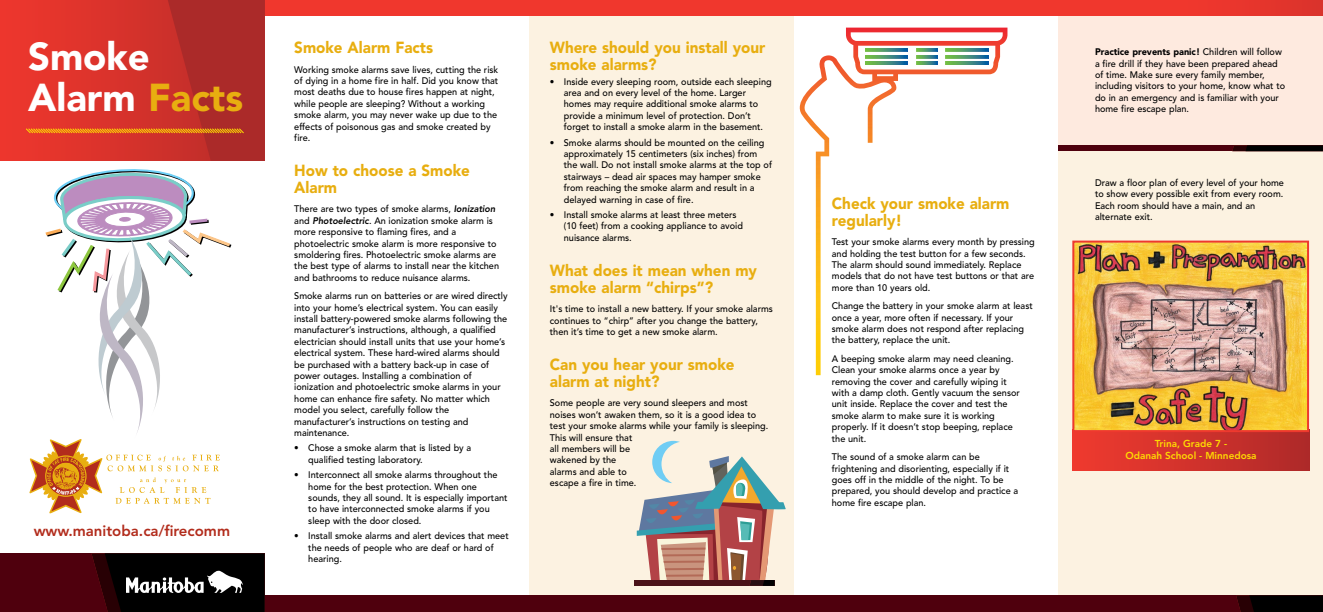
<style>
.page{position:relative;width:1323px;height:612px;background:#fff}
.page>*{position:absolute;margin:0;border:0;box-sizing:border-box;transform-origin:0 0}
.t1{font:900 38.6px/40.5px "Avenir LT Std";color:#fff}
.Subheads{font:900 16px/17px "Avenir LT Std";color:#e8ae10;scale:.95 1}
.t2{font:800 15px "Avenir LT Std";color:#b22c1c}
.t3{font:800 10px/12px "Avenir LT Std";color:#fedb02;text-align:center}
.Body_Copy{font:500 9.5px/11.4px "Avenir LT Std";color:#000;scale:.96 1}
.Body_Copy__after_sub{font:500 9.5px/11.4px "Avenir LT Std";color:#000;scale:.96 1}
.Bullets{font:500 9.5px/11.4px "Avenir LT Std";color:#000;scale:.96 1}
.s1{color:#e8ae10}
.s2{font-weight:900}
.s3{font-weight:800;font-style:italic}
</style>
<div class="page">
<div style="left:1058px;top:150px;width:265px;height:448px;background:#fcf2e1"></div>
<div style="left:1058px;top:12px;width:265px;height:136px;background:#feeadf"></div>
<div style="left:529px;top:1px;width:265px;height:597px;background:#fcf2e1"></div>
<div style="left:254px;top:0;width:1069px;height:15px;background:#f0372d"></div>
<div style="left:0;top:0;width:265px;height:161px;background:#eb362d"></div>
<div style="left:264px;top:595px;width:1059px;height:17px;background:#4f000d"></div>
<svg style="left:1237px;top:595px;width:86px;height:17px"></svg>
<div style="left:0;top:553px;width:265px;height:59px;background:#4f000d"></div>
<div style="left:1058px;top:145px;width:265px;height:6px;background:#4f000d"></div>
<svg style="left:1233px;top:145px;width:90px;height:6px"></svg>
<svg style="left:92px;top:553px;width:173px;height:59px;background:#221a1b"></svg>
<div style="left:1072px;top:430px;width:237px;height:41px;background:linear-gradient(to right,#f13a2f,#af2a29)"></div>
<img style="left:1075px;top:244px;width:231px;height:185px">
<div style="left:1072px;top:241px;width:237px;height:191px;border:2px solid #ee392e"></div>
<svg style="left:26px;top:0;width:239px;height:514px"></svg>
<img style="left:799px;top:28px;width:208px;height:347px">
<img style="left:865px;top:55px;width:43px;height:3px">
<img style="left:865px;top:48px;width:43px;height:4px">
<img style="left:865px;top:62px;width:43px;height:3px">
<svg style="left:908px;top:48px;width:1px;height:17px"></svg>
<img style="left:917px;top:55px;width:21px;height:3px">
<img style="left:917px;top:48px;width:21px;height:4px">
<img style="left:917px;top:62px;width:21px;height:3px">
<img style="left:946px;top:55px;width:42px;height:3px">
<img style="left:946px;top:48px;width:42px;height:4px">
<img style="left:946px;top:62px;width:42px;height:3px">
<svg style="left:988px;top:48px;width:1px;height:17px"></svg>
<div style="left:634px;top:580px;width:141px;height:6px;background:#4a1218"></div>
<svg style="left:637px;top:441px;width:149px;height:145px"></svg>
<p class="t1" style="left:28px;top:36px;width:217px">Smoke<br>Alarm <span class="s1">Facts</span></p>
<p class="Body_Copy" style="left:1095px;top:46px;width:200px"><span class="s2">Practice prevents panic!</span> Children will follow a fire drill if they have been prepared ahead of time. Make sure every family member, including visitors to your home, know what to do in an emergency and is familiar with your home fire escape plan.</p>
<p class="Subheads" style="left:294px;top:39px;width:148px">Smoke Alarm Facts</p>
<p class="Body_Copy__after_sub" style="left:294px;top:64px;width:214px">Working smoke alarms save lives, cutting the risk of dying in a home fire in half. Did you know that most deaths due to house fires happen at night, while people are sleeping? Without a working smoke alarm, you may never wake up due to the effects of poisonous gas and smoke created by fire.</p>
<p class="Subheads" style="left:294px;top:162px;width:186px">How to choose a Smoke<br>Alarm</p>
<p class="Body_Copy__after_sub" style="left:294px;top:204px;width:215px">There are two types of smoke alarms, <span class="s3">Ionization </span>and <span class="s3">Photoelectric</span>. An ionization smoke alarm is more responsive to flaming fires, and a photoelectric smoke alarm is more responsive to smoldering fires. Photoelectric smoke alarms are the best type of alarms to install near the kitchen and bathrooms to reduce nuisance alarms.</p>
<p class="Body_Copy" style="left:294px;top:290px;width:224px">Smoke alarms run on batteries or are wired directly into your home’s electrical system. You can easily install battery-powered smoke alarms following the manufacturer’s instructions, although, a qualified electrician should install units that use your home’s electrical system. These hard-wired alarms should be purchased with a battery back-up in case of power outages. Installing a combination of ionization and photoelectric smoke alarms in your home can enhance fire safety. No matter which model you select, carefully follow the manufacturer’s instructions on testing and maintenance.</p>
<p class="Bullets" style="left:308px;top:443px;width:171px;text-indent:-14px">• Chose a smoke alarm that is listed by a qualified testing laboratory.</p>
<p class="Bullets" style="left:308px;top:469px;width:209px;text-indent:-14px">• Interconnect all smoke alarms throughout the home for the best protection. When one sounds, they all sound. It is especially important to have interconnected smoke alarms if you sleep with the door closed.</p>
<p class="Bullets" style="left:308px;top:530px;width:210px;text-indent:-14px">• Install smoke alarms and alert devices that meet the needs of people who are deaf or hard of hearing.</p>
<p class="Subheads" style="left:550px;top:39px;width:228px">Where should you install your smoke alarms?</p>
<p class="Bullets" style="left:564px;top:76px;width:218px;text-indent:-14px">• Inside every sleeping room, outside each sleeping area and on every level of the home. Larger homes may require additional smoke alarms to provide a minimum level of protection. Don’t forget to install a smoke alarm in the basement.</p>
<p class="Bullets" style="left:564px;top:137px;width:218px;text-indent:-14px">• Smoke alarms should be mounted on the ceiling approximately 15 centimeters (six inches) from the wall. Do not install smoke alarms at the top of stairways – dead air spaces may hamper smoke from reaching the smoke alarm and result in a delayed warning in case of fire.</p>
<p class="Bullets" style="left:564px;top:209px;width:188px;text-indent:-14px">• Install smoke alarms at least three meters (10 feet) from a cooking appliance to avoid nuisance alarms.</p>
<p class="Subheads" style="left:550px;top:262px;width:220px">What does it mean when my smoke alarm “chirps”?</p>
<p class="Body_Copy__after_sub" style="left:550px;top:303px;width:234px">It's time to install a new battery. If your smoke alarms continues to “chirp” after you change the battery, then it’s time to get a new smoke alarm.</p>
<p class="Subheads" style="left:550px;top:356px;width:196px">Can you hear your smoke alarm at night?</p>
<p class="Body_Copy__after_sub" style="left:550px;top:398px;width:229px">Some people are very sound sleepers and most noises won’t awaken them, so it is a good idea to test your smoke alarms while your family is sleeping.</p>
<p class="Body_Copy__after_sub" style="left:550px;top:432px;width:92px">This will ensure that all members will be wakened by the alarms and able to escape a fire in time.</p>
<p class="Body_Copy" style="left:1095px;top:177px;width:198px">Draw a floor plan of every level of your home to show every possible exit from every room.<br>Each room should have a main, and an alternate exit.</p>
<p class="Subheads" style="left:832px;top:195px;width:188px">Check your smoke alarm regularly!</p>
<p class="Body_Copy__after_sub" style="left:832px;top:237px;width:213px">Test your smoke alarms every month by pressing and holding the test button for a few seconds.<br>The alarm should sound immediately. Replace models that do not have test buttons or that are more than 10 years old.</p>
<p class="Body_Copy" style="left:832px;top:301px;width:211px">Change the battery in your smoke alarm at least once a year, more often if necessary. If your smoke alarm does not respond after replacing the battery, replace the unit.</p>
<p class="Body_Copy" style="left:832px;top:353px;width:197px">A beeping smoke alarm may need cleaning.<br>Clean your smoke alarms once a year by removing the cover and carefully wiping it with a damp cloth. Gently vacuum the sensor unit inside. Replace the cover and test the smoke alarm to make sure it is working properly. If it doesn’t stop beeping, replace the unit.</p>
<p class="Body_Copy" style="left:832px;top:451px;width:196px">The sound of a smoke alarm can be frightening and disorienting, especially if it goes off in the middle of the night. To be prepared, you should develop and practice a home fire escape plan.</p>
<p class="t3" style="left:1125px;top:438px;width:133px">Trina, Grade 7 -<br>Odanah School - Minnedosa</p>
<p class="t2" style="left:34px;top:522px;width:198px">www.manitoba.ca/firecomm</p>
</div>
